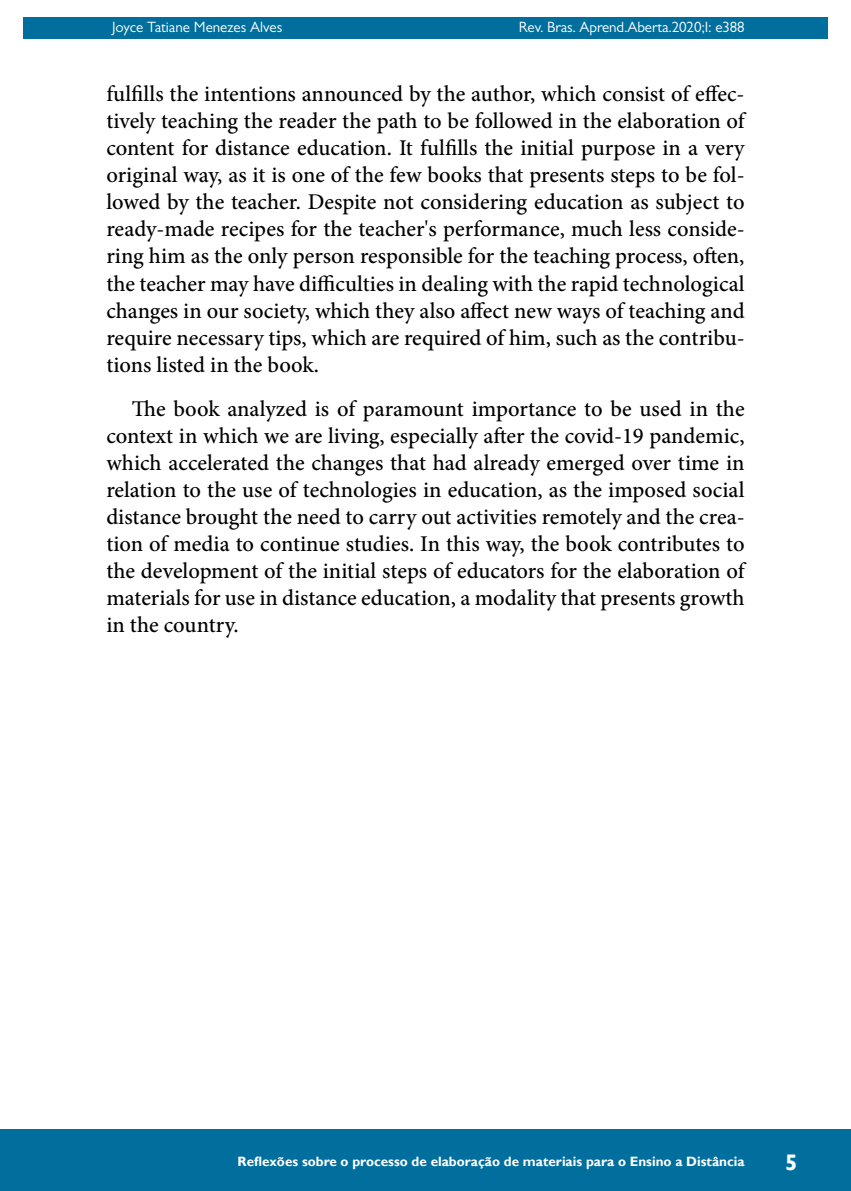
<style>
.page{position:relative;width:851px;height:1191px;background:#fff}
.page>*{position:absolute;margin:0;border:0;box-sizing:border-box;transform-origin:0 0}
.t1{font:500 22.5px/27px "Minion Pro";color:#000;text-align:justify}
.t2{font:700 22.5px "Gill Sans";color:#fff}
.t3{font:15px "Gill Sans";letter-spacing:-.01em;color:#fff}
.t4{font:700 13.5px "Gill Sans";color:#fff}
</style>
<div class="page">
<hr style="left:104px;top:0;width:1px;height:467px;background:#006f9e">
<div style="left:23px;top:17px;width:804px;height:21px;background:#006f9e"></div>
<div style="left:0;top:1129px;width:850px;height:62px;background:#006f9e"></div>
<p class="t3" style="left:112px;top:18px;width:172px">Joyce Tatiane Menezes Alves</p>
<p class="t3" style="left:518px;top:18px;width:227px">Rev. Bras. Aprend.Aberta.2020;I: e388</p>
<p class="t1" style="left:106px;top:81px;width:639px">fulfills the intentions announced by the author, which consist of effec&shy;tively teaching the reader the path to be followed in the elaboration of content for distance education. It fulfills the initial purpose in a very original way, as it is one of the few books that presents steps to be fol&shy;lowed by the teacher. Despite not considering education as subject to ready-made recipes for the teacher's performance, much less conside&shy;ring him as the only person responsible for the teaching process, often, the teacher may have difficulties in dealing with the rapid technological changes in our society, which they also affect new ways of teaching and require necessary tips, which are required of him, such as the contribu&shy;tions listed in the book.</p>
<p class="t1" style="left:106px;top:395px;width:639px;text-indent:26px">The book analyzed is of paramount importance to be used in the context in which we are living, especially after the covid-19 pandemic, which accelerated the changes that had already emerged over time in relation to the use of technologies in education, as the imposed social distance brought the need to carry out activities remotely and the crea&shy;tion of media to continue studies. In this way, the book contributes to the development of the initial steps of educators for the elaboration of materials for use in distance education, a modality that presents growth in the country.</p>
<p class="t4" style="left:237px;top:1153px;width:508px">Reflexões sobre o processo de elaboração de materiais para o Ensino a Distância</p>
<p class="t2" style="left:785px;top:1148px;width:14px">5</p>
</div>
